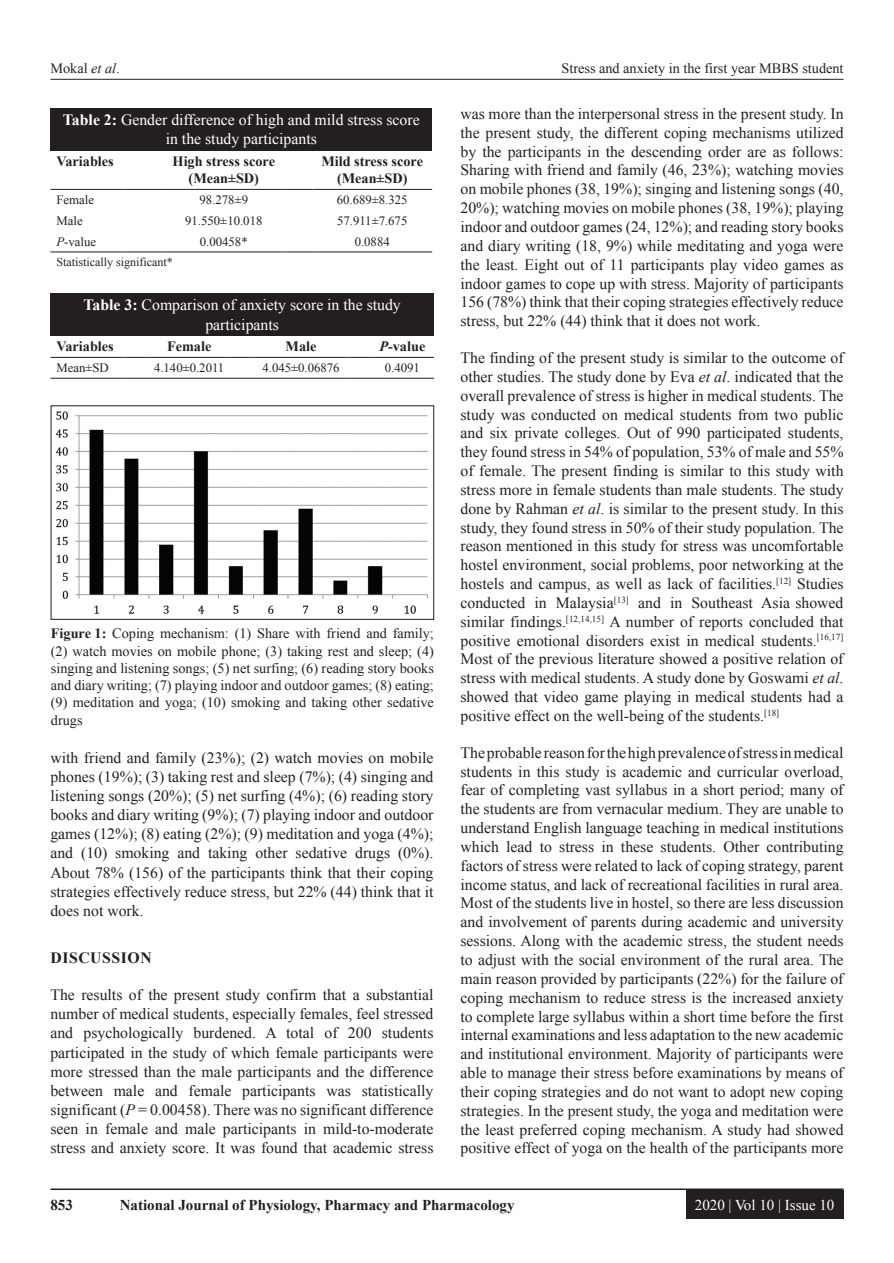
<style>
.page{position:relative;width:894px;height:1263px;background:#fff}
.page>*{position:absolute;margin:0;border:0;box-sizing:border-box;transform-origin:0 0}
.TX{font:15.75px/18.9px "Times New Roman";color:#231f20;text-align:justify}
.TT{font:15.75px/19.5px "Times New Roman";color:#fff;text-align:center}
.t1{font:700 15.75px "Times New Roman";letter-spacing:.035em;color:#231f20}
.RF{font:700 15px "Times New Roman";color:#231f20}
.RF_VOL{font:15px "Times New Roman";color:#fff}
.FGC{font:14.25px/17.2px "Times New Roman";color:#231f20;text-align:justify}
.TCH{font:700 14.25px/17.2px "Times New Roman";color:#231f20;text-align:center}
.TBL{font:12.75px "Times New Roman";color:#231f20}
.TB{font:12.75px "Times New Roman";color:#231f20}
.TFN{font:12px "Times New Roman";color:#231f20}
.s1{font-style:italic}
.s2{font-weight:700}
</style>
<div class="page">
<hr style="left:50px;top:79px;width:793px;height:1px;background:#231f20">
<hr style="left:50px;top:1188px;width:793px;height:2px;background:#231f20">
<div style="left:685px;top:1190px;width:158px;height:28px;background:#231f20"></div>
<div style="left:50px;top:108px;width:382px;height:42px;background:#231f20"></div>
<hr style="left:50px;top:251px;width:74px;height:1px;background:#231f20">
<hr style="left:124px;top:251px;width:41px;height:1px;background:#231f20">
<hr style="left:165px;top:251px;width:117px;height:1px;background:#231f20">
<hr style="left:282px;top:251px;width:30px;height:1px;background:#231f20">
<hr style="left:312px;top:251px;width:120px;height:1px;background:#231f20">
<hr style="left:50px;top:189px;width:74px;height:1px;background:#231f20">
<hr style="left:124px;top:189px;width:41px;height:1px;background:#231f20">
<hr style="left:165px;top:189px;width:117px;height:1px;background:#231f20">
<hr style="left:282px;top:189px;width:30px;height:1px;background:#231f20">
<hr style="left:312px;top:189px;width:120px;height:1px;background:#231f20">
<div style="left:50px;top:293px;width:384px;height:43px;background:#231f20"></div>
<hr style="left:50px;top:378px;width:75px;height:1px;background:#231f20">
<svg style="left:125px;top:378px;width:22px;height:1px"></svg>
<hr style="left:147px;top:378px;width:84px;height:1px;background:#231f20">
<svg style="left:231px;top:378px;width:23px;height:1px"></svg>
<hr style="left:254px;top:378px;width:94px;height:1px;background:#231f20">
<svg style="left:348px;top:378px;width:23px;height:1px"></svg>
<hr style="left:371px;top:378px;width:63px;height:1px;background:#231f20">
<hr style="left:50px;top:357px;width:75px;height:1px;background:#231f20">
<svg style="left:125px;top:357px;width:22px;height:1px"></svg>
<hr style="left:147px;top:357px;width:84px;height:1px;background:#231f20">
<svg style="left:231px;top:357px;width:23px;height:1px"></svg>
<hr style="left:254px;top:357px;width:94px;height:1px;background:#231f20">
<svg style="left:348px;top:357px;width:23px;height:1px"></svg>
<hr style="left:371px;top:357px;width:63px;height:1px;background:#231f20">
<img style="left:55px;top:411px;width:373px;height:203px">
<p class="FGC" style="left:50px;top:59px;width:71px">Mokal <span class="s1">et al</span>.</p>
<p class="FGC" style="left:561px;top:59px;width:283px">Stress and anxiety in the first year MBBS student</p>
<p class="TT" style="left:63px;top:109px;width:358px"><span class="s2">Table 2:</span> Gender difference of high and mild stress score in the study participants</p>
<p class="TCH" style="left:56px;top:152px;width:59px">Variables</p>
<p class="TCH" style="left:172px;top:152px;width:104px">High stress score (Mean±SD)</p>
<p class="TCH" style="left:321px;top:152px;width:103px">Mild stress score (Mean±SD)</p>
<p class="TB" style="left:56px;top:191px;width:39px">Female</p>
<p class="TB" style="left:199px;top:191px;width:50px">98.278±9</p>
<p class="TB" style="left:337px;top:191px;width:72px">60.689±8.325</p>
<p class="TB" style="left:56px;top:212px;width:28px">Male</p>
<p class="TB" style="left:185px;top:212px;width:79px">91.550±10.018</p>
<p class="TB" style="left:337px;top:212px;width:72px">57.911±7.675</p>
<p class="TBL" style="left:56px;top:233px;width:41px"><span class="s1">P</span>-value</p>
<p class="TBL" style="left:200px;top:233px;width:49px">0.00458*</p>
<p class="TBL" style="left:354px;top:233px;width:37px">0.0884</p>
<p class="TFN" style="left:56px;top:254px;width:118px">Statistically significant*</p>
<p class="TT" style="left:83px;top:295px;width:319px"><span class="s2">Table 3:</span> Comparison of anxiety score in the study participants</p>
<p class="TCH" style="left:56px;top:337px;width:59px">Variables</p>
<p class="TCH" style="left:167px;top:337px;width:46px">Female</p>
<p class="TCH" style="left:285px;top:337px;width:32px">Male</p>
<p class="TCH" style="left:379px;top:337px;width:47px"><span class="s1">P</span>-value</p>
<p class="TBL" style="left:56px;top:359px;width:54px">Mean±SD</p>
<p class="TBL" style="left:154px;top:359px;width:72px">4.140±0.2011</p>
<p class="TBL" style="left:262px;top:359px;width:79px">4.045±0.06876</p>
<p class="TBL" style="left:384px;top:359px;width:37px">0.4091</p>
<p class="FGC" style="left:51px;top:624px;width:384px"><span class="s2">Figure 1:</span> Coping mechanism: (1) Share with friend and family; (2) watch movies on mobile phone; (3) taking rest and sleep; (4) singing and listening songs; (5) net surfing; (6) reading story books and diary writing; (7) playing indoor and outdoor games; (8) eating; (9) meditation and yoga; (10) smoking and taking other sedative drugs</p>
<p class="TX" style="left:50px;top:747px;width:384px">with friend and family (23%); (2) watch movies on mobile phones (19%); (3) taking rest and sleep (7%); (4) singing and listening songs (20%); (5) net surfing (4%); (6) reading story books and diary writing (9%); (7) playing indoor and outdoor games (12%); (8) eating (2%); (9) meditation and yoga (4%); and (10) smoking and taking other sedative drugs (0%).<br>About 78% (156) of the participants think that their coping strategies effectively reduce stress, but 22% (44) think that it does not work.</p>
<h1 class="t1" style="left:50px;top:946px;width:103px">DISCUSSION</h1>
<p class="TX" style="left:50px;top:984px;width:384px">The results of the present study confirm that a substantial number of medical students, especially females, feel stressed and psychologically burdened. A total of 200 students participated in the study of which female participants were more stressed than the male participants and the difference between male and female participants was statistically significant (<span class="s1">P</span> = 0.00458). There was no significant difference seen in female and male participants in mild-to-moderate stress and anxiety score. It was found that academic stress</p>
<p class="TX" style="left:460px;top:104px;width:384px">was more than the interpersonal stress in the present study. In the present study, the different coping mechanisms utilized by the participants in the descending order are as follows:<br>Sharing with friend and family (46, 23%); watching movies on mobile phones (38, 19%); singing and listening songs (40, 20%); watching movies on mobile phones (38, 19%); playing indoor and outdoor games (24, 12%); and reading story books and diary writing (18, 9%) while meditating and yoga were the least. Eight out of 11 participants play video games as indoor games to cope up with stress. Majority of participants 156 (78%) think that their coping strategies effectively reduce stress, but 22% (44) think that it does not work.</p>
<p class="TX" style="left:460px;top:348px;width:384px">The finding of the present study is similar to the outcome of other studies. The study done by Eva <span class="s1">et al</span>. indicated that the overall prevalence of stress is higher in medical students. The study was conducted on medical students from two public and six private colleges. Out of 990 participated students, they found stress in 54% of population, 53% of male and 55% of female. The present finding is similar to this study with stress more in female students than male students. The study done by Rahman <span class="s1">et al</span>. is similar to the present study. In this study, they found stress in 50% of their study population. The reason mentioned in this study for stress was uncomfortable hostel environment, social problems, poor networking at the hostels and campus, as well as lack of facilities.<sup>[12]</sup> Studies conducted in Malaysia<sup>[13]</sup> and in Southeast Asia showed similar findings.<sup>[12,14,15]</sup> A number of reports concluded that positive emotional disorders exist in medical students.<sup>[16,17] </sup>Most of the previous literature showed a positive relation of stress with medical students. A study done by Goswami <span class="s1">et al</span>. showed that video game playing in medical students had a positive effect on the well-being of the students.<sup>[18]</sup></p>
<p class="TX" style="left:460px;top:742px;width:384px">The probable reason for the high prevalence of stress in medical students in this study is academic and curricular overload, fear of completing vast syllabus in a short period; many of the students are from vernacular medium. They are unable to understand English language teaching in medical institutions which lead to stress in these students. Other contributing factors of stress were related to lack of coping strategy, parent income status, and lack of recreational facilities in rural area.<br>Most of the students live in hostel, so there are less discussion and involvement of parents during academic and university sessions. Along with the academic stress, the student needs to adjust with the social environment of the rural area. The main reason provided by participants (22%) for the failure of coping mechanism to reduce stress is the increased anxiety to complete large syllabus within a short time before the first internal examinations and less adaptation to the new academic and institutional environment. Majority of participants were able to manage their stress before examinations by means of their coping strategies and do not want to adopt new coping strategies. In the present study, the yoga and meditation were the least preferred coping mechanism. A study had showed positive effect of yoga on the health of the participants more</p>
<p class="RF" style="left:50px;top:1194px;width:24px">853</p>
<p class="RF" style="left:120px;top:1194px;width:396px">National Journal of Physiology, Pharmacy and Pharmacology</p>
<p class="RF_VOL" style="left:694px;top:1193px;width:141px">2020 | Vol 10 | Issue 10</p>
</div>
